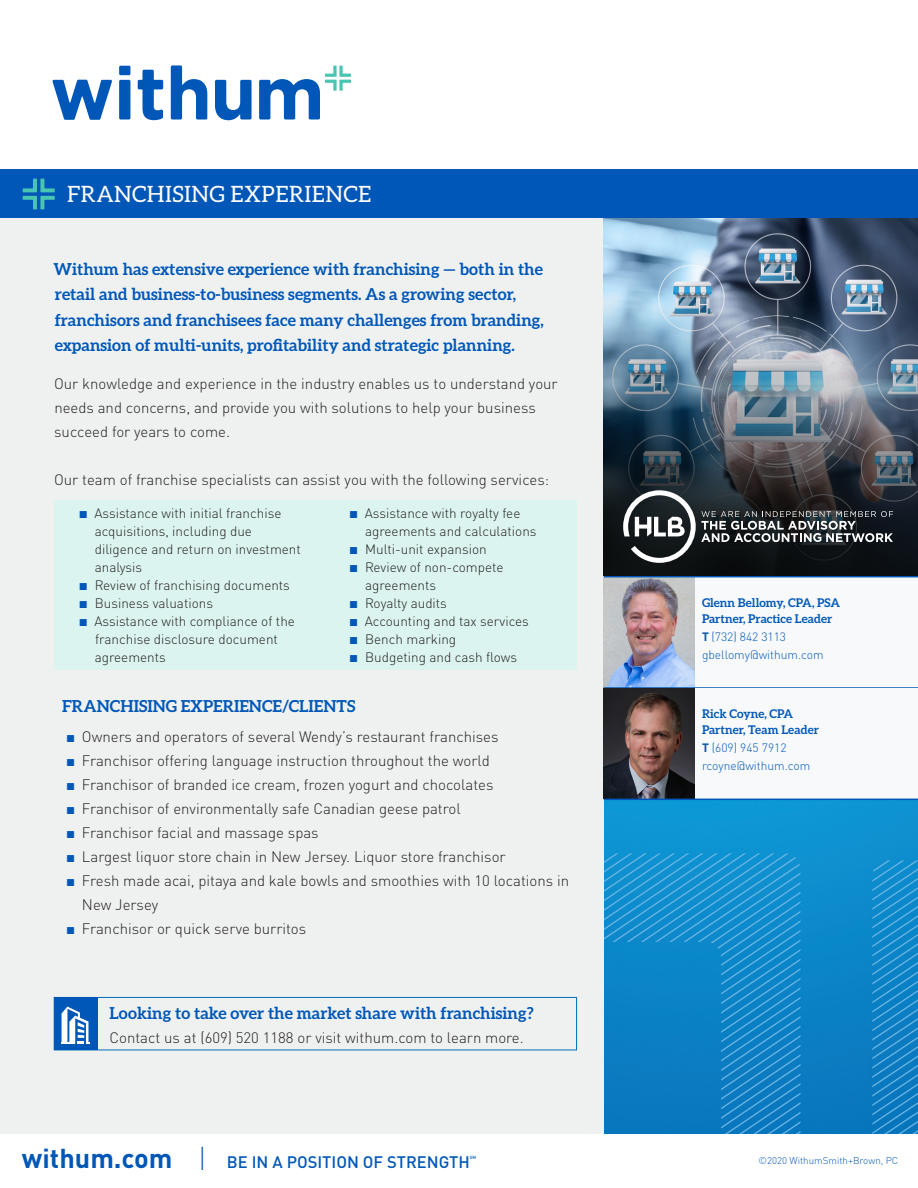
<style>
.page{position:relative;width:918px;height:1188px;background:#fff}
.page>*{position:absolute;margin:0;border:0;box-sizing:border-box;transform-origin:0 0}
.Niche_Header_-_White{font:22.5px "Aleo";letter-spacing:.02em;color:#fff}
.Intro{font:700 16.5px/25.5px "Aleo";color:#0057b8}
.CTA-Header{font:700 16.5px "Aleo";color:#0057b8}
.t1{font:500 16.5px "DINOT";color:#0057b8}
.Blue_Header{font:700 16.5px "Aleo";color:#0057b8}
.CTA-Header-2{font:300 15px/24px "DINOT";color:#231f20}
.CTA-text{font:300 15px "DINOT";color:#231f20}
.t2{font:300 13.5px/18px "DINOT";color:#231f20}
.Contact_Name{font:700 12px "Aleo";color:#0057b8}
.Contact_Info{font:300 12px "DINOT";color:#0057b8}
.t3{font:300 9.75px "DINOT";color:#0057b8}
.t4{font:500 4.5px "DINOT";color:#0057b8}
.s1{font-family:"Arial";font-weight:700;font-size:15px;color:#0057b8}
.s2{font-family:"Arial";font-weight:700;color:#0057b8}
.s3{font-weight:700}
.s4{font-weight:700;font-size:27px}
.s5{font-weight:300;font-size:27px}
</style>
<div class="page">
<img style="left:604px;top:800px;width:314px;height:334px">
<div style="left:0;top:218px;width:604px;height:916px;background:#eff1f1"></div>
<div style="left:0;top:170px;width:918px;height:48px;background:#0057b8"></div>
<svg style="left:23px;top:179px;width:32px;height:30px"></svg>
<svg style="left:52px;top:80px;width:60px;height:40px"></svg>
<div style="left:119px;top:80px;width:11px;height:40px;background:#0057b8;border-radius:2px"></div>
<svg style="left:138px;top:70px;width:25px;height:50px"></svg>
<svg style="left:171px;top:65px;width:36px;height:55px"></svg>
<svg style="left:215px;top:80px;width:37px;height:40px"></svg>
<svg style="left:259px;top:66px;width:92px;height:54px"></svg>
<div style="left:119px;top:66px;width:11px;height:9px;background:#0057b8"></div>
<img style="left:604px;top:218px;width:314px;height:358px">
<svg style="left:623px;top:490px;width:270px;height:73px;background:#3a3e41"></svg>
<div style="left:604px;top:577px;width:314px;height:111px;background:#f7f9fa"></div>
<img style="left:604px;top:577px;width:91px;height:110px">
<hr style="left:604px;top:687px;width:314px;height:2px;background:#0057b8">
<div style="left:604px;top:688px;width:314px;height:112px;background:#f7f9fa"></div>
<img style="left:604px;top:689px;width:91px;height:110px">
<hr style="left:604px;top:799px;width:314px;height:1px;background:#0057b8">
<hr style="left:604px;top:576px;width:314px;height:1px;background:#0057b8">
<div style="left:54px;top:500px;width:279px;height:103px;background:#dbf4ef"></div>
<div style="left:54px;top:596px;width:273px;height:74px;background:#dbf4ef"></div>
<div style="left:304px;top:500px;width:273px;height:60px;background:#dbf4ef"></div>
<div style="left:304px;top:542px;width:273px;height:72px;background:#dbf4ef"></div>
<div style="left:304px;top:614px;width:273px;height:54px;background:#dbf4ef"></div>
<div style="left:304px;top:632px;width:273px;height:38px;background:#dbf4ef"></div>
<div style="left:54px;top:997px;width:523px;height:53px;border:1px solid #006fba"></div>
<div style="left:54px;top:997px;width:43px;height:53px;background:#0057b8"></div>
<svg style="left:62px;top:1007px;width:27px;height:37px"></svg>
<p class="Niche_Header_-_White" style="left:67px;top:181px;width:306px">FRANCHISING EXPERIENCE</p>
<p class="Intro" style="left:53px;top:256px;width:492px">Withum has extensive experience with franchising — both in the retail and business-to-business segments. As a growing sector, franchisors and franchisees face many challenges from branding, expansion of multi-units, profitability and strategic planning.</p>
<p class="CTA-Header-2" style="left:54px;top:370px;width:505px">Our knowledge and experience in the industry enables us to understand your needs and concerns, and provide you with solutions to help your business succeed for years to come.</p>
<p class="CTA-Header-2" style="left:54px;top:466px;width:496px">Our team of franchise specialists can assist you with the following services:</p>
<p class="t2" style="left:365px;top:504px;width:173px;text-indent:-16px"><span class="s1">■</span> Assistance with royalty fee agreements and calculations</p>
<p class="t2" style="left:349px;top:540px;width:139px"><span class="s1">■</span> Multi-unit expansion</p>
<p class="t2" style="left:365px;top:558px;width:140px;text-indent:-16px"><span class="s1">■</span> Review of non-compete agreements</p>
<p class="t2" style="left:349px;top:594px;width:99px"><span class="s1">■</span> Royalty audits</p>
<p class="t2" style="left:349px;top:612px;width:181px"><span class="s1">■</span> Accounting and tax services</p>
<p class="t2" style="left:349px;top:630px;width:109px"><span class="s1">■</span> Bench marking</p>
<p class="t2" style="left:349px;top:648px;width:170px"><span class="s1">■</span> Budgeting and cash flows</p>
<p class="Blue_Header" style="left:62px;top:696px;width:295px">FRANCHISING EXPERIENCE/CLIENTS</p>
<p class="CTA-Header-2" style="left:66px;top:724px;width:434px"><span class="s2">■</span> Owners and operators of several Wendy’s restaurant franchises</p>
<p class="CTA-Header-2" style="left:66px;top:748px;width:425px"><span class="s2">■</span> Franchisor offering language instruction throughout the world</p>
<p class="CTA-Header-2" style="left:66px;top:772px;width:429px"><span class="s2">■</span> Franchisor of branded ice cream, frozen yogurt and chocolates</p>
<p class="CTA-Header-2" style="left:66px;top:796px;width:396px"><span class="s2">■</span> Franchisor of environmentally safe Canadian geese patrol</p>
<p class="CTA-Header-2" style="left:66px;top:820px;width:254px"><span class="s2">■</span> Franchisor facial and massage spas</p>
<p class="CTA-Header-2" style="left:66px;top:844px;width:441px"><span class="s2">■</span> Largest liquor store chain in New Jersey. Liquor store franchisor</p>
<p class="CTA-Header-2" style="left:82px;top:868px;width:489px;text-indent:-16px"><span class="s2">■</span> Fresh made acai, pitaya and kale bowls and smoothies with 10 locations in<br>New Jersey</p>
<p class="CTA-Header-2" style="left:66px;top:916px;width:242px"><span class="s2">■</span> Franchisor or quick serve burritos</p>
<p class="t2" style="left:95px;top:504px;width:208px;text-indent:-16px"><span class="s1">■</span> Assistance with initial franchise acquisitions, including due diligence and return on investment analysis</p>
<p class="t2" style="left:79px;top:576px;width:213px"><span class="s1">■</span> Review of franchising documents</p>
<p class="t2" style="left:79px;top:594px;width:136px"><span class="s1">■</span> Business valuations</p>
<p class="t2" style="left:95px;top:612px;width:202px;text-indent:-16px"><span class="s1">■</span> Assistance with compliance of the franchise disclosure document agreements</p>
<p class="CTA-Header" style="left:110px;top:1003px;width:426px">Looking to take over the market share with franchising?</p>
<p class="CTA-text" style="left:110px;top:1026px;width:416px">Contact us at (609) 520 1188 or visit withum.com to learn more.</p>
<p class="Contact_Name" style="left:702px;top:596px;width:140px">Glenn Bellomy, CPA, PSA</p>
<p class="Contact_Name" style="left:702px;top:612px;width:132px">Partner, Practice Leader</p>
<p class="Contact_Info" style="left:702px;top:628px;width:86px"><span class="s3">T</span> (732) 842 3113</p>
<p class="Contact_Info" style="left:702px;top:646px;width:123px">gbellomy@withum.com</p>
<p class="Contact_Name" style="left:702px;top:707px;width:93px">Rick Coyne, CPA</p>
<p class="Contact_Name" style="left:702px;top:723px;width:118px">Partner, Team Leader</p>
<p class="Contact_Info" style="left:702px;top:739px;width:86px"><span class="s3">T</span> (609) 945 7912</p>
<p class="Contact_Info" style="left:702px;top:757px;width:110px">rcoyne@withum.com</p>
<p class="t1" style="left:22px;top:1149px;width:449px"><span class="s4">withum.com</span> <span class="s5">|</span> BE IN A POSITION OF STRENGTH</p>
<p class="t4" style="left:470px;top:1154px;width:8px">SM</p>
<p class="t3" style="left:758px;top:1153px;width:141px">©2020 WithumSmith+Brown, PC</p>
</div>
